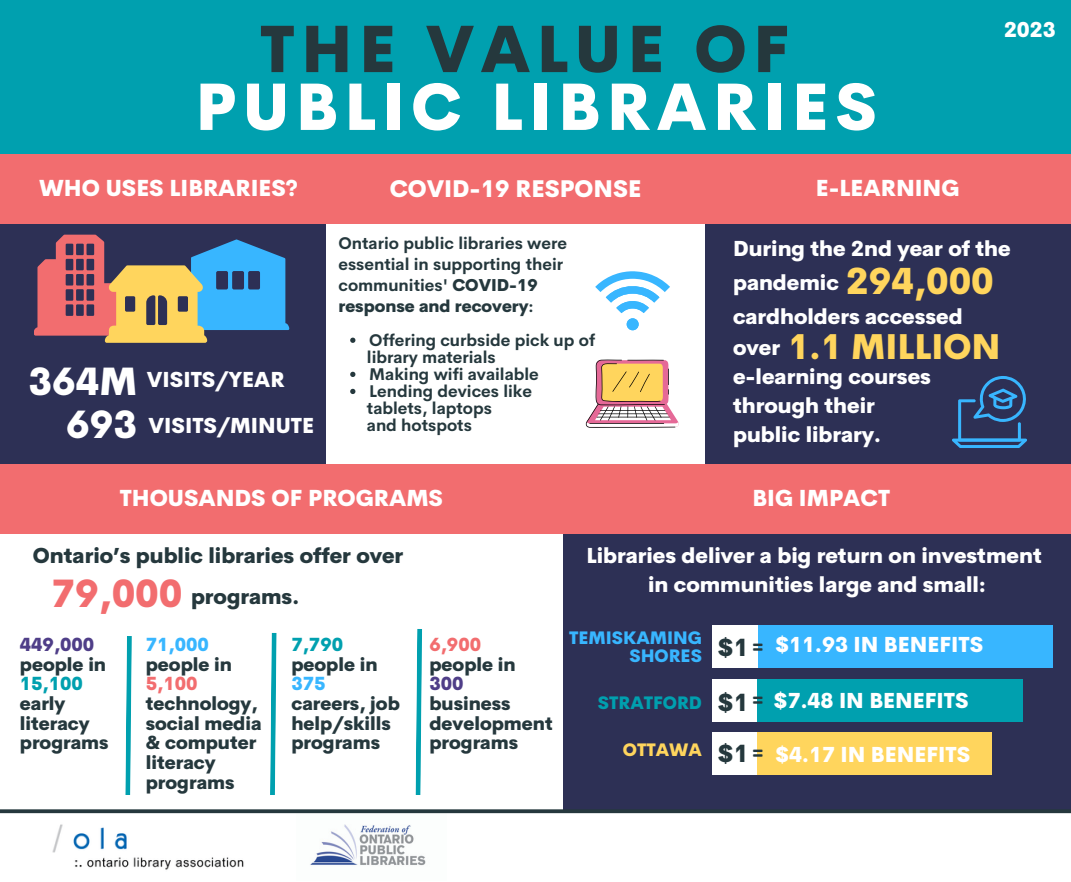
<style>
.page{position:relative;width:1071px;height:882px;background:#00a0af}
.page>*{position:absolute;margin:0;border:0;box-sizing:border-box;transform-origin:0 0}
.t1{font:800 64.58px "Cerebri Sans";letter-spacing:.1em;color:#fff}
.t2{font:800 64.58px "Cerebri Sans";letter-spacing:.1em;color:#25383d}
.t3{font:800 38.15px "Cerebri Sans";color:#fff}
.t4{font:800 38.15px "Cerebri Sans";color:#f26d6f}
.t5{font:800 36.4px "Cerebri Sans";color:#ffd55d}
.t6{font:800 34.65px "Cerebri Sans";color:#ffd55d}
.t7{font:800 23.97px "Cerebri Sans";color:#25383d}
.t8{font:800 23.28px "Cerebri Sans";color:#fff}
.t9{font:800 22.4px "Cerebri Sans";color:#fff}
.t10{font:800 21px/34.1px "Cerebri Sans";color:#fff}
.t11{font:800 21px "Cerebri Sans";color:#25383d}
.t12{font:800 20.82px "Cerebri Sans";color:#fff}
.t13{font:20.82px "Lilita One";color:#25383d}
.t14{font:800 18.38px/19.6px "Cerebri Sans";color:#25383d}
.t15{font:800 18.38px "Cerebri Sans";color:#00a0af}
.t16{font:800 18.38px "Cerebri Sans";color:#4f3e88}
.t17{font:800 18.38px "Cerebri Sans";color:#f26d6f}
.t18{font:800 18.38px "Cerebri Sans";color:#38b6ff}
.t19{font:800 17.5px/18.4px "Cerebri Sans";color:#38b6ff;text-align:right}
.t20{font:800 17.5px "Cerebri Sans";color:#00a0af}
.t21{font:800 17.5px "Cerebri Sans";color:#ffd55d}
.t22{font:700 16.62px/21px "Cerebri Sans";color:#25383d}
.s1{font-weight:800}
</style>
<div class="page">
<div style="left:0;top:171px;width:327px;height:303px;background:#2d3055"></div>
<div style="left:705px;top:171px;width:366px;height:303px;background:#2d3055"></div>
<div style="left:327px;top:171px;width:378px;height:303px;background:#fff"></div>
<div style="left:0;top:154px;width:1071px;height:69px;background:#f26d6f"></div>
<div style="left:0;top:517px;width:563px;height:302px;background:#fff"></div>
<div style="left:563px;top:521px;width:508px;height:290px;background:#2d3055"></div>
<svg style="left:34px;top:235px;width:255px;height:108px"></svg>
<div style="left:0;top:811px;width:1071px;height:71px;background:#fff"></div>
<img style="left:52px;top:824px;width:192px;height:46px">
<img style="left:310px;top:824px;width:116px;height:42px">
<div style="left:712px;top:625px;width:312px;height:43px;background:#fff"></div>
<div style="left:758px;top:625px;width:294px;height:43px;background:#38b6ff"></div>
<div style="left:712px;top:679px;width:268px;height:43px;background:#fff"></div>
<div style="left:757px;top:679px;width:265px;height:43px;background:#00a0af"></div>
<div style="left:712px;top:732px;width:238px;height:43px;background:#fff"></div>
<div style="left:757px;top:732px;width:235px;height:43px;background:#ffd55d"></div>
<svg style="left:125px;top:636px;width:7px;height:159px"></svg>
<svg style="left:270px;top:633px;width:7px;height:162px"></svg>
<svg style="left:416px;top:629px;width:6px;height:166px"></svg>
<svg style="left:0;top:809px;width:1071px;height:4px;background:#2e4046"></svg>
<div style="left:0;top:465px;width:1071px;height:69px;background:#f26d6f"></div>
<svg style="left:595px;top:271px;width:75px;height:59px"></svg>
<div style="left:627px;top:318px;width:12px;height:12px;background:#38b6ff;border-radius:50%"></div>
<svg style="left:585px;top:360px;width:94px;height:68px"></svg>
<svg style="left:952px;top:376px;width:75px;height:72px"></svg>
<svg style="left:350px;top:338px;width:5px;height:5px"></svg>
<svg style="left:350px;top:372px;width:5px;height:5px"></svg>
<svg style="left:350px;top:389px;width:5px;height:5px"></svg>
<p class="t2" style="left:260px;top:8px;width:530px">THE VALUE OF</p>
<p class="t1" style="left:195px;top:65px;width:683px">PUBLIC LIBRARIES</p>
<p class="t12" style="left:1004px;top:16px;width:53px">2023</p>
<p class="t9" style="left:39px;top:174px;width:260px">WHO USES LIBRARIES?</p>
<p class="t3" style="left:29px;top:357px;width:110px">364M</p>
<p class="t3" style="left:66px;top:400px;width:72px">693</p>
<p class="t10" style="left:147px;top:362px;width:139px">VISITS/YEAR</p>
<p class="t10" style="left:149px;top:409px;width:167px">VISITS/MINUTE</p>
<p class="t8" style="left:390px;top:174px;width:253px">COVID-19 RESPONSE</p>
<p class="t22" style="left:338px;top:233px;width:230px">Ontario public libraries were essential in supporting their communities' <span class="s1">COVID-19 response and recovery</span>:</p>
<p class="t22" style="left:369px;top:329px;width:227px">Offering curbside pick up of</p>
<p class="t22" style="left:369px;top:363px;width:171px">Making wifi available</p>
<p class="t22" style="left:369px;top:380px;width:164px">Lending devices like</p>
<p class="t22" style="left:367px;top:346px;width:130px">library materials</p>
<p class="t22" style="left:367px;top:397px;width:127px">tablets, laptops</p>
<p class="t22" style="left:367px;top:414px;width:106px">and hotspots</p>
<p class="t9" style="left:120px;top:484px;width:325px">THOUSANDS OF PROGRAMS</p>
<p class="t9" style="left:816px;top:174px;width:145px">E-LEARNING</p>
<p class="t10" style="left:733px;top:231px;width:279px">During the 2nd year of the pandemic</p>
<p class="t10" style="left:733px;top:299px;width:231px">cardholders accessed</p>
<p class="t10" style="left:733px;top:331px;width:48px">over</p>
<p class="t10" style="left:733px;top:360px;width:199px">e-learning courses</p>
<p class="t10" style="left:733px;top:389px;width:143px">through their</p>
<p class="t10" style="left:733px;top:418px;width:149px">public library.</p>
<p class="t5" style="left:846px;top:257px;width:149px">294,000</p>
<p class="t6" style="left:788px;top:324px;width:214px">1.1 MILLION</p>
<p class="t9" style="left:753px;top:483px;width:139px">BIG IMPACT</p>
<p class="t11" style="left:33px;top:542px;width:372px">Ontario’s public libraries offer over</p>
<p class="t4" style="left:52px;top:568px;width:133px">79,000</p>
<p class="t11" style="left:191px;top:583px;width:110px">programs.</p>
<p class="t16" style="left:20px;top:633px;width:76px">449,000</p>
<p class="t14" style="left:20px;top:654px;width:88px">people in</p>
<p class="t15" style="left:20px;top:672px;width:65px">15,100</p>
<p class="t14" style="left:20px;top:694px;width:47px">early</p>
<p class="t14" style="left:20px;top:713px;width:71px">literacy</p>
<p class="t14" style="left:20px;top:733px;width:90px">programs</p>
<p class="t18" style="left:146px;top:633px;width:65px">71,000</p>
<p class="t14" style="left:146px;top:654px;width:88px">people in</p>
<p class="t17" style="left:146px;top:672px;width:53px">5,100</p>
<p class="t14" style="left:146px;top:694px;width:117px">technology, social media</p>
<p class="t14" style="left:146px;top:733px;width:112px">&amp; computer literacy programs</p>
<p class="t15" style="left:291px;top:633px;width:53px">7,790</p>
<p class="t14" style="left:291px;top:654px;width:88px">people in</p>
<p class="t18" style="left:291px;top:672px;width:36px">375</p>
<p class="t14" style="left:291px;top:694px;width:110px">careers, job help/skills programs</p>
<p class="t17" style="left:429px;top:633px;width:53px">6,900</p>
<p class="t14" style="left:429px;top:654px;width:88px">people in</p>
<p class="t16" style="left:429px;top:672px;width:36px">300</p>
<p class="t14" style="left:429px;top:694px;width:83px">business</p>
<p class="t14" style="left:429px;top:713px;width:125px">development programs</p>
<p class="t10" style="left:586px;top:539px;width:457px">Libraries deliver a big return on investment</p>
<p class="t10" style="left:648px;top:568px;width:339px">in communities large and small:</p>
<p class="t7" style="left:718px;top:632px;width:33px">$1</p>
<p class="t10" style="left:775px;top:628px;width:210px">$11.93 IN BENEFITS</p>
<p class="t7" style="left:718px;top:687px;width:33px">$1</p>
<p class="t7" style="left:718px;top:738px;width:33px">$1</p>
<p class="t10" style="left:775px;top:738px;width:197px">$4.17 IN BENEFITS</p>
<p class="t19" style="left:569px;top:629px;width:134px">TEMISKAMING<br>SHORES</p>
<p class="t13" style="left:752px;top:635px;width:14px">=</p>
<p class="t20" style="left:598px;top:692px;width:106px">STRATFORD</p>
<p class="t10" style="left:774px;top:683px;width:197px">$7.48 IN BENEFITS</p>
<p class="t13" style="left:752px;top:688px;width:14px">=</p>
<p class="t21" style="left:623px;top:739px;width:81px">OTTAWA</p>
<p class="t13" style="left:752px;top:741px;width:14px">=</p>
</div>
